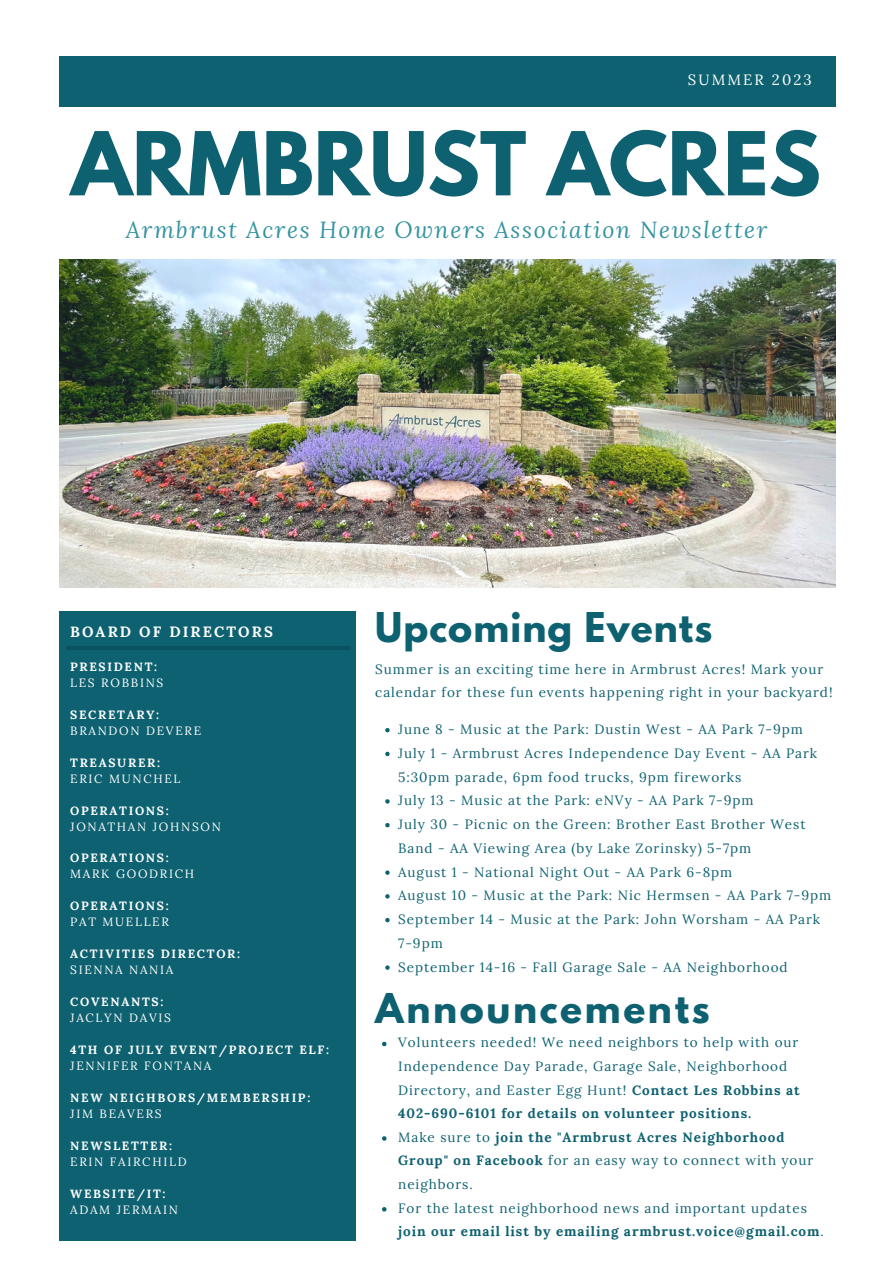
<style>
.page{position:relative;width:893px;height:1264px;background:#fff}
.page>*{position:absolute;margin:0;border:0;box-sizing:border-box;transform-origin:0 0}
.t1{font:700 78px "League Spartan";color:#0e6171}
.t2{font:700 36.3px "League Spartan";letter-spacing:.03em;color:#0e6171}
.t3{font:700 36.3px "League Spartan";letter-spacing:.075em;color:#0e6171}
.t4{font:italic 23.1px "Lora";letter-spacing:.07em;color:#3494a0}
.t5{font:700 14.85px "Lora";letter-spacing:.14em;color:#fff}
.t6{font:14.85px "Lora";letter-spacing:.14em;color:#fff}
.t7{font:13.5px/23.5px "Lora";letter-spacing:.07em;color:#0e6171}
.t8{font:700 13.5px/23.5px "Lora";letter-spacing:.07em;color:#0e6171}
.t9{font:700 12px "Lora";letter-spacing:.14em;color:#fff}
.t10{font:12px "Lora";letter-spacing:.14em;color:#fff}
.s1{font-weight:700}
.s2{font-weight:400}
</style>
<div class="page">
<div style="left:59px;top:56px;width:776px;height:51px;background:#0e6171"></div>
<div style="left:60px;top:611px;width:295px;height:630px;background:#0e6171"></div>
<hr style="left:66px;top:646px;width:284px;height:3px;background:#000">
<svg style="left:385px;top:728px;width:4px;height:4px"></svg>
<svg style="left:385px;top:751px;width:4px;height:5px"></svg>
<svg style="left:385px;top:799px;width:4px;height:4px"></svg>
<svg style="left:385px;top:823px;width:4px;height:4px"></svg>
<svg style="left:385px;top:870px;width:4px;height:4px"></svg>
<svg style="left:385px;top:894px;width:4px;height:4px"></svg>
<svg style="left:385px;top:918px;width:4px;height:4px"></svg>
<svg style="left:385px;top:965px;width:4px;height:4px"></svg>
<img style="left:60px;top:259px;width:775px;height:328px">
<svg style="left:382px;top:1041px;width:4px;height:5px"></svg>
<svg style="left:382px;top:1136px;width:4px;height:4px"></svg>
<svg style="left:382px;top:1207px;width:4px;height:4px"></svg>
<p class="t6" style="left:688px;top:70px;width:125px">SUMMER 2023</p>
<p class="t1" style="left:71px;top:125px;width:751px">ARMBRUST ACRES</p>
<p class="t4" style="left:126px;top:214px;width:643px">Armbrust Acres Home Owners Association Newsletter</p>
<p class="t5" style="left:70px;top:622px;width:204px">BOARD OF DIRECTORS</p>
<p class="t9" style="left:70px;top:658px;width:88px">PRESIDENT:</p>
<p class="t10" style="left:70px;top:674px;width:95px">LES ROBBINS</p>
<p class="t9" style="left:70px;top:706px;width:90px">SECRETARY:</p>
<p class="t10" style="left:70px;top:722px;width:132px">BRANDON DEVERE</p>
<p class="t9" style="left:70px;top:754px;width:91px">TREASURER:</p>
<p class="t10" style="left:70px;top:770px;width:112px">ERIC MUNCHEL</p>
<p class="t9" style="left:70px;top:802px;width:100px">OPERATIONS:</p>
<p class="t10" style="left:70px;top:818px;width:152px">JONATHAN JOHNSON</p>
<p class="t9" style="left:70px;top:850px;width:100px">OPERATIONS:</p>
<p class="t10" style="left:70px;top:866px;width:125px">MARK GOODRICH</p>
<p class="t9" style="left:70px;top:898px;width:100px">OPERATIONS:</p>
<p class="t10" style="left:70px;top:914px;width:100px">PAT MUELLER</p>
<p class="t9" style="left:70px;top:946px;width:171px">ACTIVITIES DIRECTOR:</p>
<p class="t10" style="left:70px;top:962px;width:104px">SIENNA NANIA</p>
<p class="t9" style="left:70px;top:994px;width:95px">COVENANTS:</p>
<p class="t10" style="left:70px;top:1010px;width:102px">JACLYN DAVIS</p>
<p class="t9" style="left:70px;top:1042px;width:260px">4TH OF JULY EVENT/PROJECT ELF:</p>
<p class="t10" style="left:70px;top:1058px;width:143px">JENNIFER FONTANA</p>
<p class="t9" style="left:70px;top:1090px;width:241px">NEW NEIGHBORS/MEMBERSHIP:</p>
<p class="t10" style="left:70px;top:1106px;width:93px">JIM BEAVERS</p>
<p class="t9" style="left:70px;top:1138px;width:103px">NEWSLETTER:</p>
<p class="t10" style="left:70px;top:1154px;width:118px">ERIN FAIRCHILD</p>
<p class="t9" style="left:70px;top:1186px;width:97px">WEBSITE/IT:</p>
<p class="t10" style="left:70px;top:1202px;width:109px">ADAM JERMAIN</p>
<p class="t2" style="left:375px;top:609px;width:338px">Upcoming Events</p>
<p class="t7" style="left:375px;top:657px;width:459px">Summer is an exciting time here in Armbrust Acres! Mark your calendar for these fun events happening right in your backyard!</p>
<p class="t7" style="left:398px;top:717px;width:406px">June 8 - Music at the Park: Dustin West - AA Park 7-9pm</p>
<p class="t7" style="left:398px;top:741px;width:420px">July 1 - Armbrust Acres Independence Day Event - AA Park<br>5:30pm parade, 6pm food trucks, 9pm fireworks</p>
<p class="t7" style="left:398px;top:788px;width:357px">July 13 - Music at the Park: eNVy - AA Park 7-9pm</p>
<p class="t7" style="left:398px;top:812px;width:409px">July 30 - Picnic on the Green: Brother East Brother West<br>Band - AA Viewing Area (by Lake Zorinsky) 5-7pm</p>
<p class="t7" style="left:398px;top:860px;width:335px">August 1 - National Night Out - AA Park 6-8pm</p>
<p class="t7" style="left:398px;top:883px;width:434px">August 10 - Music at the Park: Nic Hermsen - AA Park 7-9pm</p>
<p class="t7" style="left:398px;top:907px;width:423px">September 14 - Music at the Park: John Worsham - AA Park<br>7-9pm</p>
<p class="t7" style="left:398px;top:954px;width:391px">September 14-16 - Fall Garage Sale - AA Neighborhood</p>
<p class="t3" style="left:375px;top:990px;width:336px">Announcements</p>
<p class="t7" style="left:398px;top:1030px;width:403px">Volunteers needed! We need neighbors to help with our Independence Day Parade, Garage Sale, Neighborhood Directory, and Easter Egg Hunt! <span class="s1">Contact Les Robbins at 402-690-6101 for details on volunteer positions.</span></p>
<p class="t7" style="left:398px;top:1125px;width:416px">Make sure to <span class="s1">join the "Armbrust Acres Neighborhood<br>Group" on Facebook</span> for an easy way to connect with your neighbors.</p>
<p class="t8" style="left:398px;top:1195px;width:427px"><span class="s2">For the latest neighborhood news and important updates </span>join our email list by emailing armbrust.voice@gmail.com<span class="s2">.</span></p>
</div>
